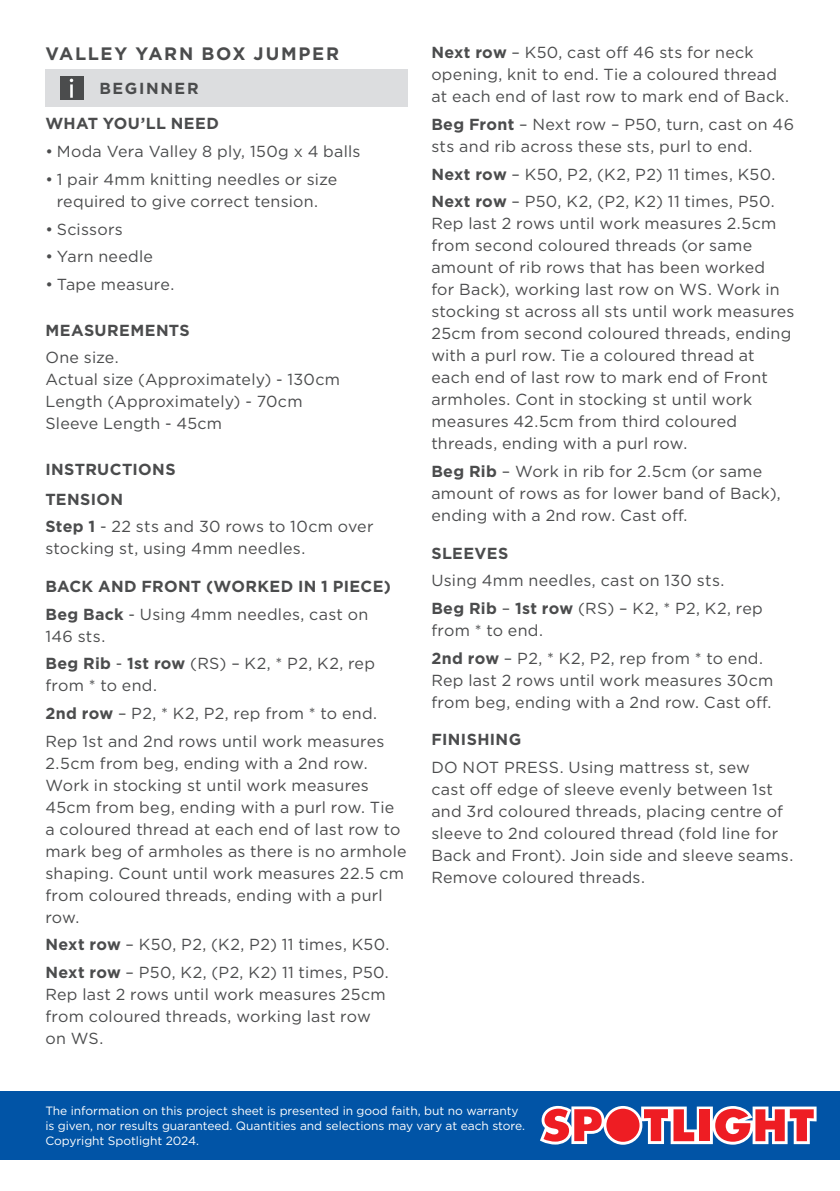
<style>
.page{position:relative;width:840px;height:1191px;background:#fff}
.page>*{position:absolute;margin:0;border:0;box-sizing:border-box;transform-origin:0 0}
.COPY{font:700 18px "Gotham";letter-spacing:.09em;color:#4b4c4d}
.COPY-2{font:16px/22px "Gotham";letter-spacing:.015em;color:#4b4c4d}
.COPY-3{font:700 16px "Gotham";letter-spacing:.025em;color:#4b4c4d}
.BULLET_POINT_COPY{font:16px/22px "Gotham";letter-spacing:.015em;color:#4b4c4d}
.COPY-4{font:700 16px "Gotham";letter-spacing:.105em;color:#4b4c4d}
.t1{font:12px/15px "Gotham";letter-spacing:-.005em;color:#fff}
.s1{font-weight:700}
</style>
<div class="page">
<div style="left:0;top:1090px;width:839px;height:69px;background:#0154a6"></div>
<svg style="left:540px;top:1106px;width:276px;height:38px"></svg>
<div style="left:45px;top:69px;width:363px;height:38px;background:#dcdddf"></div>
<div style="left:60px;top:76px;width:23px;height:24px;background:#4b4c4d"></div>
<hr style="left:70px;top:84px;width:3px;height:14px;background:#fff">
<p class="COPY" style="left:45px;top:41px;width:295px">VALLEY YARN BOX JUMPER</p>
<p class="COPY-4" style="left:99px;top:78px;width:101px">BEGINNER</p>
<p class="COPY-3" style="left:45px;top:113px;width:175px">WHAT YOU’LL NEED</p>
<p class="COPY-2" style="left:45px;top:140px;width:316px">• Moda Vera Valley 8 ply, 150g x 4 balls</p>
<p class="COPY-2" style="left:45px;top:168px;width:293px;text-align:center">• 1 pair 4mm knitting needles or size required to give correct tension.</p>
<p class="COPY-2" style="left:45px;top:217px;width:79px">• Scissors</p>
<p class="COPY-2" style="left:45px;top:245px;width:109px">• Yarn needle</p>
<p class="COPY-2" style="left:45px;top:273px;width:130px">• Tape measure.</p>
<p class="COPY-3" style="left:45px;top:319px;width:146px">MEASUREMENTS</p>
<p class="BULLET_POINT_COPY" style="left:45px;top:346px;width:296px">One size.<br>Actual size (Approximately) - 130cm<br>Length (Approximately) - 70cm<br>Sleeve Length - 45cm</p>
<p class="COPY-3" style="left:45px;top:459px;width:132px">INSTRUCTIONS</p>
<p class="COPY-3" style="left:45px;top:488px;width:79px">TENSION</p>
<p class="COPY-2" style="left:45px;top:515px;width:329px"><span class="s1">Step 1</span> - 22 sts and 30 rows to 10cm over stocking st, using 4mm needles.</p>
<p class="COPY-3" style="left:45px;top:576px;width:347px">BACK AND FRONT (WORKED IN 1 PIECE)</p>
<p class="COPY-2" style="left:45px;top:602px;width:324px"><span class="s1">Beg Back</span> - Using 4mm needles, cast on<br>146 sts.</p>
<p class="COPY-2" style="left:45px;top:652px;width:331px"><span class="s1">Beg Rib</span> - <span class="s1">1st row</span> (RS) – K2, * P2, K2, rep from * to end.</p>
<p class="COPY-2" style="left:45px;top:702px;width:333px"><span class="s1">2nd row</span> – P2, * K2, P2, rep from * to end.</p>
<p class="COPY-2" style="left:45px;top:729px;width:362px">Rep 1st and 2nd rows until work measures 2.5cm from beg, ending with a 2nd row.<br>Work in stocking st until work measures 45cm from beg, ending with a purl row. Tie a coloured thread at each end of last row to mark beg of armholes as there is no armhole shaping. Count until work measures 22.5 cm from coloured threads, ending with a purl row.</p>
<p class="COPY-2" style="left:45px;top:933px;width:345px"><span class="s1">Next row</span> – K50, P2, (K2, P2) 11 times, K50.</p>
<p class="COPY-2" style="left:45px;top:961px;width:345px"><span class="s1">Next row</span> – P50, K2, (P2, K2) 11 times, P50.<br>Rep last 2 rows until work measures 25cm from coloured threads, working last row on WS.</p>
<p class="COPY-2" style="left:431px;top:41px;width:359px"><span class="s1">Next row</span> – K50, cast off 46 sts for neck opening, knit to end. Tie a coloured thread at each end of last row to mark end of Back.</p>
<p class="COPY-2" style="left:431px;top:113px;width:364px"><span class="s1">Beg Front</span> – Next row – P50, turn, cast on 46 sts and rib across these sts, purl to end.</p>
<p class="COPY-2" style="left:431px;top:162px;width:345px"><span class="s1">Next row</span> – K50, P2, (K2, P2) 11 times, K50.</p>
<p class="COPY-2" style="left:431px;top:190px;width:364px"><span class="s1">Next row</span> – P50, K2, (P2, K2) 11 times, P50.<br>Rep last 2 rows until work measures 2.5cm from second coloured threads (or same amount of rib rows that has been worked<br>for Back), working last row on WS. Work in stocking st across all sts until work measures 25cm from second coloured threads, ending with a purl row. Tie a coloured thread at each end of last row to mark end of Front armholes. Cont in stocking st until work measures 42.5cm from third coloured threads, ending with a purl row.</p>
<p class="COPY-2" style="left:431px;top:460px;width:350px"><span class="s1">Beg Rib</span> – Work in rib for 2.5cm (or same amount of rows as for lower band of Back), ending with a 2nd row. Cast off.</p>
<p class="COPY-3" style="left:431px;top:542px;width:78px">SLEEVES</p>
<p class="COPY-2" style="left:431px;top:569px;width:294px">Using 4mm needles, cast on 130 sts.</p>
<p class="COPY-2" style="left:431px;top:597px;width:333px"><span class="s1">Beg Rib</span> – <span class="s1">1st row</span> (RS) – K2, * P2, K2, rep from * to end.</p>
<p class="COPY-2" style="left:431px;top:647px;width:343px"><span class="s1">2nd row</span> – P2, * K2, P2, rep from * to end.<br>Rep last 2 rows until work measures 30cm from beg, ending with a 2nd row. Cast off.</p>
<p class="COPY-3" style="left:431px;top:729px;width:91px">FINISHING</p>
<p class="COPY-2" style="left:431px;top:756px;width:363px">DO NOT PRESS. Using mattress st, sew<br>cast off edge of sleeve evenly between 1st and 3rd coloured threads, placing centre of sleeve to 2nd coloured thread (fold line for Back and Front). Join side and sleeve seams.<br>Remove coloured threads.</p>
<p class="t1" style="left:45px;top:1103px;width:481px">The information on this project sheet is presented in good faith, but no warranty is given, nor results guaranteed. Quantities and selections may vary at each store.<br>Copyright Spotlight 2024.</p>
</div>
